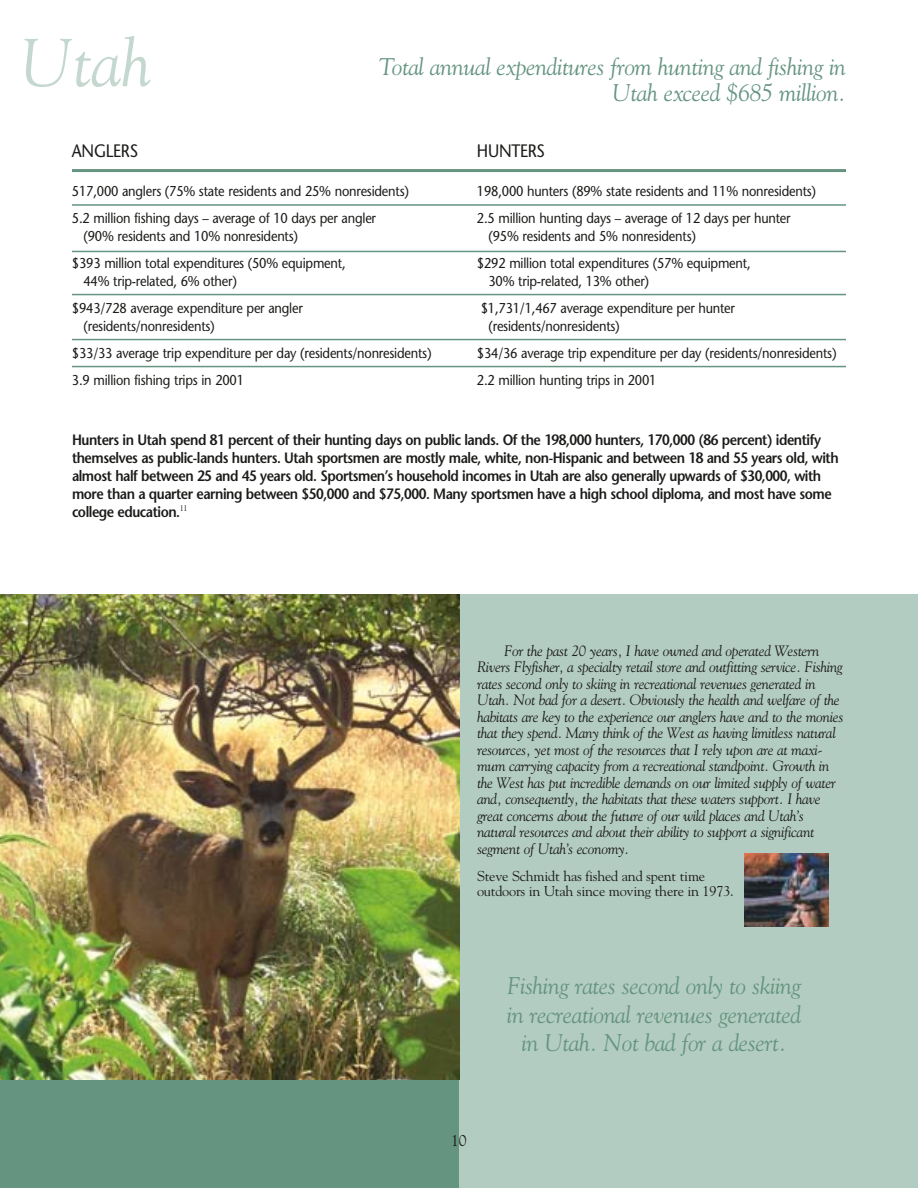
<style>
.page{position:relative;width:918px;height:1188px;background:#fff}
.page>*{position:absolute;margin:0;border:0;box-sizing:border-box;transform-origin:0 0}
.t1{font:italic 67.5px "Goudy";color:#c4d8cf}
.t2{font:italic 24px/28.5px "Goudy";letter-spacing:-.015em;color:#659481;text-align:center}
.t3{font:18px "Stone Sans";letter-spacing:-.015em;color:#1b1b19;scale:.9 1}
.t4{font:15.75px "Goudy";color:#1b1b19}
.t5{font:italic 15px/16.5px "Goudy";letter-spacing:-.02em;color:#1b1b19}
.t6{font:600 15px/18px "Stone Sans";letter-spacing:-.035em;color:#1b1b19;scale:.9 1}
.t7{font:14.25px/27px "Stone Sans";letter-spacing:-.015em;color:#1b1b19;scale:.9 1}
.t8{font:14.25px/15px "Goudy";letter-spacing:-.015em;color:#1b1b19}
</style>
<div class="page">
<div style="left:0;top:594px;width:918px;height:594px;background:#659481"></div>
<div style="left:460px;top:594px;width:458px;height:594px;background:#b3ccc1"></div>
<img style="left:745px;top:854px;width:84px;height:73px">
<hr style="left:72px;top:169px;width:774px;height:3px;background:#659481">
<hr style="left:72px;top:204px;width:774px;height:2px;background:#659481">
<hr style="left:72px;top:251px;width:774px;height:1px;background:#659481">
<hr style="left:72px;top:294px;width:774px;height:1px;background:#659481">
<hr style="left:72px;top:339px;width:774px;height:1px;background:#659481">
<hr style="left:72px;top:366px;width:774px;height:1px;background:#659481">
<img style="left:0;top:594px;width:460px;height:486px">
<h1 class="t1" style="left:20px;top:36px;width:133px">Utah</h1>
<h2 class="t2" style="left:379px;top:56px;width:469px;line-height:25.5px;text-align:right">Total annual expenditures from hunting and fishing in<br>Utah exceed $685 million.</h2>
<p class="t3" style="left:72px;top:144px;width:75px">ANGLERS</p>
<p class="t7" style="left:72px;top:179px;width:376px">517,000 anglers (75% state residents and 25% nonresidents)<br>5.2 million fishing days – average of 10 days per angler</p>
<p class="t7" style="left:72px;top:224px;width:306px;text-indent:11px">(90% residents and 10% nonresidents)<br>$393 million total expenditures (50% equipment,</p>
<p class="t7" style="left:72px;top:269px;width:258px;text-indent:11px">44% trip-related, 6% other)<br>$943/728 average expenditure per angler</p>
<p class="t7" style="left:72px;top:314px;width:401px;text-indent:11px">(residents/nonresidents)<br>$33/33 average trip expenditure per day (residents/nonresidents)<br>3.9 million fishing trips in 2001</p>
<p class="t3" style="left:477px;top:144px;width:77px">HUNTERS</p>
<p class="t7" style="left:477px;top:179px;width:378px">198,000 hunters (89% state residents and 11% nonresidents)<br>2.5 million hunting days – average of 12 days per hunter</p>
<p class="t7" style="left:477px;top:224px;width:306px;text-indent:11px">(95% residents and 5% nonresidents)<br>$292 million total expenditures (57% equipment,</p>
<p class="t7" style="left:481px;top:269px;width:284px;text-indent:8px">30% trip-related, 13% other)<br>$1,731/1,467 average expenditure per hunter</p>
<p class="t7" style="left:477px;top:314px;width:401px;text-indent:11px">(residents/nonresidents)<br>$34/36 average trip expenditure per day (residents/nonresidents)<br>2.2 million hunting trips in 2001</p>
<p class="t6" style="left:72px;top:432px;width:853px">Hunters in Utah spend 81 percent of their hunting days on public lands. Of the 198,000 hunters, 170,000 (86 percent) identify themselves as public-lands hunters. Utah sportsmen are mostly male, white, non-Hispanic and between 18 and 55 years old, with almost half between 25 and 45 years old. Sportsmen’s household incomes in Utah are also generally upwards of $30,000, with more than a quarter earning between $50,000 and $75,000. Many sportsmen have a high school diploma, and most have some college education.<sup>11</sup></p>
<p class="t5" style="left:477px;top:643px;width:368px;text-indent:27px">For the past 20 years, I have owned and operated Western Rivers Flyfisher, a specialty retail store and outfitting service. Fishing rates second only to skiing in recreational revenues generated in Utah. Not bad for a desert. Obviously the health and welfare of the habitats are key to the experience our anglers have and to the monies that they spend. Many think of the West as having limitless natural resources, yet most of the resources that I rely upon are at maxi&shy;mum carrying capacity from a recreational standpoint. Growth in the West has put incredible demands on our limited supply of water and, consequently, the habitats that these waters support. I have great concerns about the future of our wild places and Utah’s natural resources and about their ability to support a significant segment of Utah’s economy.</p>
<p class="t8" style="left:477px;top:869px;width:258px">Steve Schmidt has fished and spent time outdoors in Utah since moving there in 1973.</p>
<p class="t4" style="left:451px;top:1134px;width:17px">10</p>
<h2 class="t2" style="left:507px;top:974px;width:296px">Fishing rates second only to skiing in recreational revenues generated in Utah. Not bad for a desert.</h2>
</div>
